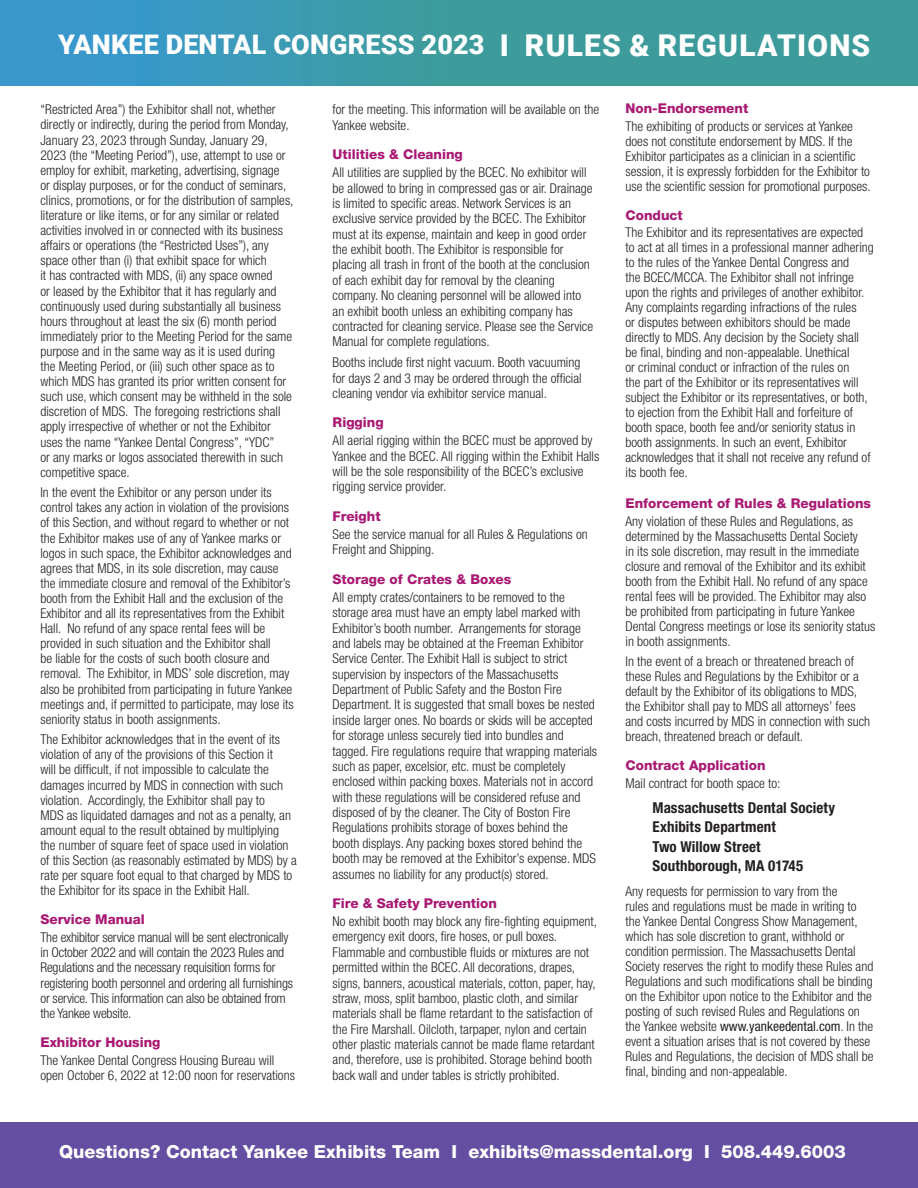
<style>
.page{position:relative;width:918px;height:1188px;background:#fff}
.page>*{position:absolute;margin:0;border:0;box-sizing:border-box;transform-origin:0 0}
.t1{font:900 27px "Roboto";letter-spacing:.005em;color:#fff}
.t2{font:800 18px "Helvetica Neue LT Std";color:#fff}
.Rules_-_Body{font:700 condensed 15px/19.5px "Helvetica Neue LT Std";letter-spacing:.005em;color:#231f20}
.Rules_-_Body-2{font:300 condensed 13.5px/15.1px "Helvetica Neue LT Std";color:#231f20}
.Rules_-_Header{font:800 13.5px "Helvetica Neue LT Std";color:#a91973}
.s1{font-size:30px}
.s2{font-weight:400}
</style>
<div class="page">
<div style="left:0;top:1122px;width:918px;height:66px;background:#644ea1"></div>
<svg style="left:0;top:0;width:918px;height:85px;background:#3b9aaa"></svg>
<p class="t1" style="left:58px;top:26px;width:814px">YANKEE DENTAL CONGRESS 2023 <span class="s1">I RULES &amp; REGULATIONS</span></p>
<p class="Rules_-_Body-2" style="left:40px;top:102px;width:255px">“Restricted Area”) the Exhibitor shall not, whether directly or indirectly, during the period from Monday, January 23, 2023 through Sunday, January 29, 2023 (the “Meeting Period”), use, attempt to use or employ for exhibit, marketing, advertising, signage<br>or display purposes, or for the conduct of seminars, clinics, promotions, or for the distribution of samples, literature or like items, or for any similar or related activities involved in or connected with its business affairs or operations (the “Restricted Uses”), any space other than (i) that exhibit space for which<br>it has contracted with MDS, (ii) any space owned<br>or leased by the Exhibitor that it has regularly and continuously used during substantially all business hours throughout at least the six (6) month period immediately prior to the Meeting Period for the same purpose and in the same way as it is used during<br>the Meeting Period, or (iii) such other space as to which MDS has granted its prior written consent for such use, which consent may be withheld in the sole discretion of MDS. The foregoing restrictions shall apply irrespective of whether or not the Exhibitor uses the name “Yankee Dental Congress”, “YDC”<br>or any marks or logos associated therewith in such competitive space.</p>
<p class="Rules_-_Body-2" style="left:40px;top:485px;width:255px">In the event the Exhibitor or any person under its control takes any action in violation of the provisions of this Section, and without regard to whether or not the Exhibitor makes use of any of Yankee marks or logos in such space, the Exhibitor acknowledges and agrees that MDS, in its sole discretion, may cause the immediate closure and removal of the Exhibitor’s booth from the Exhibit Hall and the exclusion of the Exhibitor and all its representatives from the Exhibit Hall. No refund of any space rental fees will be provided in such situation and the Exhibitor shall<br>be liable for the costs of such booth closure and removal. The Exhibitor, in MDS’ sole discretion, may also be prohibited from participating in future Yankee meetings and, if permitted to participate, may lose its seniority status in booth assignments.</p>
<p class="Rules_-_Body-2" style="left:40px;top:732px;width:258px">The Exhibitor acknowledges that in the event of its violation of any of the provisions of this Section it<br>will be difficult, if not impossible to calculate the damages incurred by MDS in connection with such violation. Accordingly, the Exhibitor shall pay to<br>MDS as liquidated damages and not as a penalty, an amount equal to the result obtained by multiplying the number of square feet of space used in violation of this Section (as reasonably estimated by MDS) by a rate per square foot equal to that charged by MDS to the Exhibitor for its space in the Exhibit Hall.</p>
<p class="Rules_-_Header" style="left:40px;top:911px;width:106px">Service Manual</p>
<p class="Rules_-_Body-2" style="left:40px;top:930px;width:254px">The exhibitor service manual will be sent electronically in October 2022 and will contain the 2023 Rules and Regulations and the necessary requisition forms for registering booth personnel and ordering all furnishings or service. This information can also be obtained from the Yankee website.</p>
<p class="Rules_-_Header" style="left:40px;top:1034px;width:122px">Exhibitor Housing</p>
<p class="Rules_-_Body-2" style="left:40px;top:1052px;width:256px">The Yankee Dental Congress Housing Bureau will open October 6, 2022 at 12:00 noon for reservations</p>
<p class="Rules_-_Body-2" style="left:333px;top:102px;width:268px">for the meeting. This information will be available on the<br>Yankee website.</p>
<p class="Rules_-_Header" style="left:333px;top:146px;width:132px">Utilities &amp; Cleaning</p>
<p class="Rules_-_Body-2" style="left:333px;top:165px;width:262px">All utilities are supplied by the BCEC. No exhibitor will be allowed to bring in compressed gas or air. Drainage is limited to specific areas. Network Services is an exclusive service provided by the BCEC. The Exhibitor must at its expense, maintain and keep in good order the exhibit booth. The Exhibitor is responsible for placing all trash in front of the booth at the conclusion of each exhibit day for removal by the cleaning company. No cleaning personnel will be allowed into an exhibit booth unless an exhibiting company has contracted for cleaning service. Please see the Service Manual for complete regulations.</p>
<p class="Rules_-_Body-2" style="left:333px;top:355px;width:251px;text-align:justify">Booths include first night vacuum. Booth vacuuming for days 2 and 3 may be ordered through the official cleaning vendor via exhibitor service manual.</p>
<p class="Rules_-_Header" style="left:333px;top:414px;width:52px">Rigging</p>
<p class="Rules_-_Body-2" style="left:333px;top:433px;width:268px">All aerial rigging within the BCEC must be approved by Yankee and the BCEC. All rigging within the Exhibit Halls will be the sole responsibility of the BCEC’s exclusive rigging service provider.</p>
<p class="Rules_-_Header" style="left:333px;top:508px;width:50px">Freight</p>
<p class="Rules_-_Body-2" style="left:333px;top:526px;width:257px">See the service manual for all Rules &amp; Regulations on<br>Freight and Shipping.</p>
<p class="Rules_-_Header" style="left:333px;top:571px;width:180px">Storage of Crates &amp; Boxes</p>
<p class="Rules_-_Body-2" style="left:333px;top:589px;width:266px">All empty crates/containers to be removed to the storage area must have an empty label marked with Exhibitor’s booth number. Arrangements for storage and labels may be obtained at the Freeman Exhibitor Service Center. The Exhibit Hall is subject to strict supervision by inspectors of the Massachusetts Department of Public Safety and the Boston Fire Department. It is suggested that small boxes be nested inside larger ones. No boards or skids will be accepted for storage unless securely tied into bundles and tagged. Fire regulations require that wrapping materials such as paper, excelsior, etc. must be completely enclosed within packing boxes. Materials not in accord with these regulations will be considered refuse and disposed of by the cleaner. The City of Boston Fire Regulations prohibits storage of boxes behind the booth displays. Any packing boxes stored behind the booth may be removed at the Exhibitor’s expense. MDS assumes no liability for any product(s) stored.</p>
<p class="Rules_-_Header" style="left:333px;top:895px;width:166px">Fire &amp; Safety Prevention</p>
<p class="Rules_-_Body-2" style="left:333px;top:914px;width:266px">No exhibit booth may block any fire-fighting equipment, emergency exit doors, fire hoses, or pull boxes.<br>Flammable and combustible fluids or mixtures are not permitted within the BCEC. All decorations, drapes, signs, banners, acoustical materials, cotton, paper, hay, straw, moss, split bamboo, plastic cloth, and similar materials shall be flame retardant to the satisfaction of the Fire Marshall. Oilcloth, tarpaper, nylon and certain other plastic materials cannot be made flame retardant and, therefore, use is prohibited. Storage behind booth back wall and under tables is strictly prohibited.</p>
<p class="Rules_-_Header" style="left:626px;top:100px;width:124px">Non-Endorsement</p>
<p class="Rules_-_Body-2" style="left:626px;top:118px;width:247px">The exhibiting of products or services at Yankee does not constitute endorsement by MDS. If the Exhibitor participates as a clinician in a scientific session, it is expressly forbidden for the Exhibitor to use the scientific session for promotional purposes.</p>
<p class="Rules_-_Header" style="left:626px;top:207px;width:59px">Conduct</p>
<p class="Rules_-_Body-2" style="left:626px;top:225px;width:250px">The Exhibitor and its representatives are expected to act at all times in a professional manner adhering to the rules of the Yankee Dental Congress and<br>the BCEC/MCCA. The Exhibitor shall not infringe upon the rights and privileges of another exhibitor.<br>Any complaints regarding infractions of the rules<br>or disputes between exhibitors should be made directly to MDS. Any decision by the Society shall be final, binding and non-appealable. Unethical<br>or criminal conduct or infraction of the rules on<br>the part of the Exhibitor or its representatives will subject the Exhibitor or its representatives, or both, to ejection from the Exhibit Hall and forfeiture of booth space, booth fee and/or seniority status in booth assignments. In such an event, Exhibitor acknowledges that it shall not receive any refund of its booth fee.</p>
<p class="Rules_-_Header" style="left:626px;top:495px;width:247px">Enforcement of Rules &amp; Regulations</p>
<p class="Rules_-_Body-2" style="left:626px;top:513px;width:251px">Any violation of these Rules and Regulations, as determined by the Massachusetts Dental Society<br>in its sole discretion, may result in the immediate closure and removal of the Exhibitor and its exhibit booth from the Exhibit Hall. No refund of any space rental fees will be provided. The Exhibitor may also be prohibited from participating in future Yankee Dental Congress meetings or lose its seniority status in booth assignments.</p>
<p class="Rules_-_Body-2" style="left:626px;top:654px;width:246px">In the event of a breach or threatened breach of these Rules and Regulations by the Exhibitor or a default by the Exhibitor of its obligations to MDS, the Exhibitor shall pay to MDS all attorneys’ fees and costs incurred by MDS in connection with such breach, threatened breach or default.</p>
<p class="Rules_-_Header" style="left:626px;top:757px;width:142px">Contract Application</p>
<p class="Rules_-_Body-2" style="left:626px;top:775px;width:156px">Mail contract for booth space to:</p>
<p class="Rules_-_Body" style="left:653px;top:797px;width:184px">Massachusetts Dental Society<br>Exhibits Department<br>Two Willow Street<br>Southborough, MA 01745</p>
<p class="Rules_-_Body-2" style="left:626px;top:884px;width:249px">Any requests for permission to vary from the<br>rules and regulations must be made in writing to the Yankee Dental Congress Show Management, which has sole discretion to grant, withhold or condition permission. The Massachusetts Dental Society reserves the right to modify these Rules and Regulations and such modifications shall be binding on the Exhibitor upon notice to the Exhibitor and the posting of such revised Rules and Regulations on the Yankee website <span class="s2">www.yankeedental.com</span>. In the event a situation arises that is not covered by these Rules and Regulations, the decision of MDS shall be final, binding and non-appealable.</p>
<h2 class="t2" style="left:59px;top:1141px;width:788px">Questions? Contact Yankee Exhibits Team I exhibits@massdental.org I 508.449.6003</h2>
</div>
